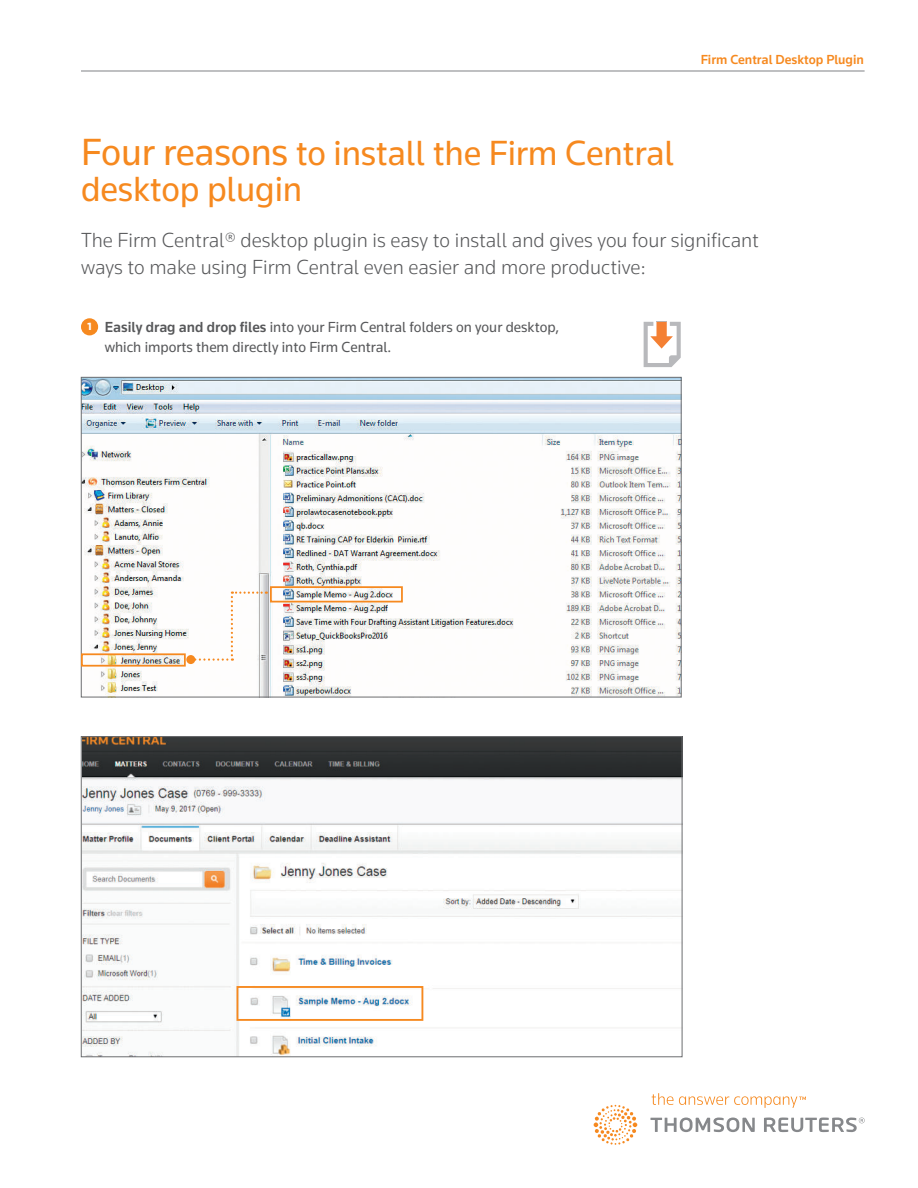
<style>
.page{position:relative;width:918px;height:1188px;background:#fff}
.page>*{position:absolute;margin:0;border:0;box-sizing:border-box;transform-origin:0 0}
.t1{font:36px/36px "+CJQTHJ Knowledge 2017";letter-spacing:-.005em;color:#f6891f}
.t2{font:300 21px/27px "+JPQNXT Knowledge 2017";color:#57585a}
.t3{font:15px/19.5px "+CJQTHJ Knowledge 2017";color:#57585a}
.t4{font:500 13.5px "+SURNPO Knowledge 2017";color:#f6891f}
.s1{font-size:39px}
.s2{font-family:"+VEFHYF Knowledge 2017";font-weight:900;font-size:10.8px;color:#fff}
.s3{font-family:"+SURNPO Knowledge 2017";font-weight:500}
</style>
<div class="page">
<hr style="left:81px;top:71px;width:784px;height:1px;background:#808285">
<svg style="left:594px;top:1093px;width:271px;height:52px"></svg>
<div style="left:81px;top:318px;width:17px;height:17px;background:#f6891f;border-radius:50%"></div>
<img style="left:83px;top:379px;width:596px;height:316px">
<div style="left:270px;top:586px;width:133px;height:16px;border:2px solid #f6891f"></div>
<div style="left:81px;top:653px;width:105px;height:14px;border:2px solid #f6891f"></div>
<svg style="left:191px;top:592px;width:76px;height:69px"></svg>
<div style="left:186px;top:655px;width:9px;height:9px;background:#f6891f;border-radius:50%"></div>
<img style="left:83px;top:738px;width:597px;height:317px">
<div style="left:237px;top:986px;width:186px;height:35px;border:2px solid #f6891f"></div>
<svg style="left:644px;top:322px;width:37px;height:45px"></svg>
<p class="t4" style="left:701px;top:55px;width:165px">Firm Central Desktop Plugin</p>
<h1 class="t1" style="left:81px;top:137px;width:595px"><span class="s1">Four reasons</span> to install the Firm Central desktop plugin</h1>
<p class="t2" style="left:81px;top:229px;width:680px">The Firm Central® desktop plugin is easy to install and gives you four significant ways to make using Firm Central even easier and more productive:</p>
<p class="t3" style="left:105px;top:318px;width:456px;text-indent:-17px"><span class="s2">1</span> <span class="s3">Easily drag and drop files</span> into your Firm Central folders on your desktop, which imports them directly into Firm Central.</p>
</div>
